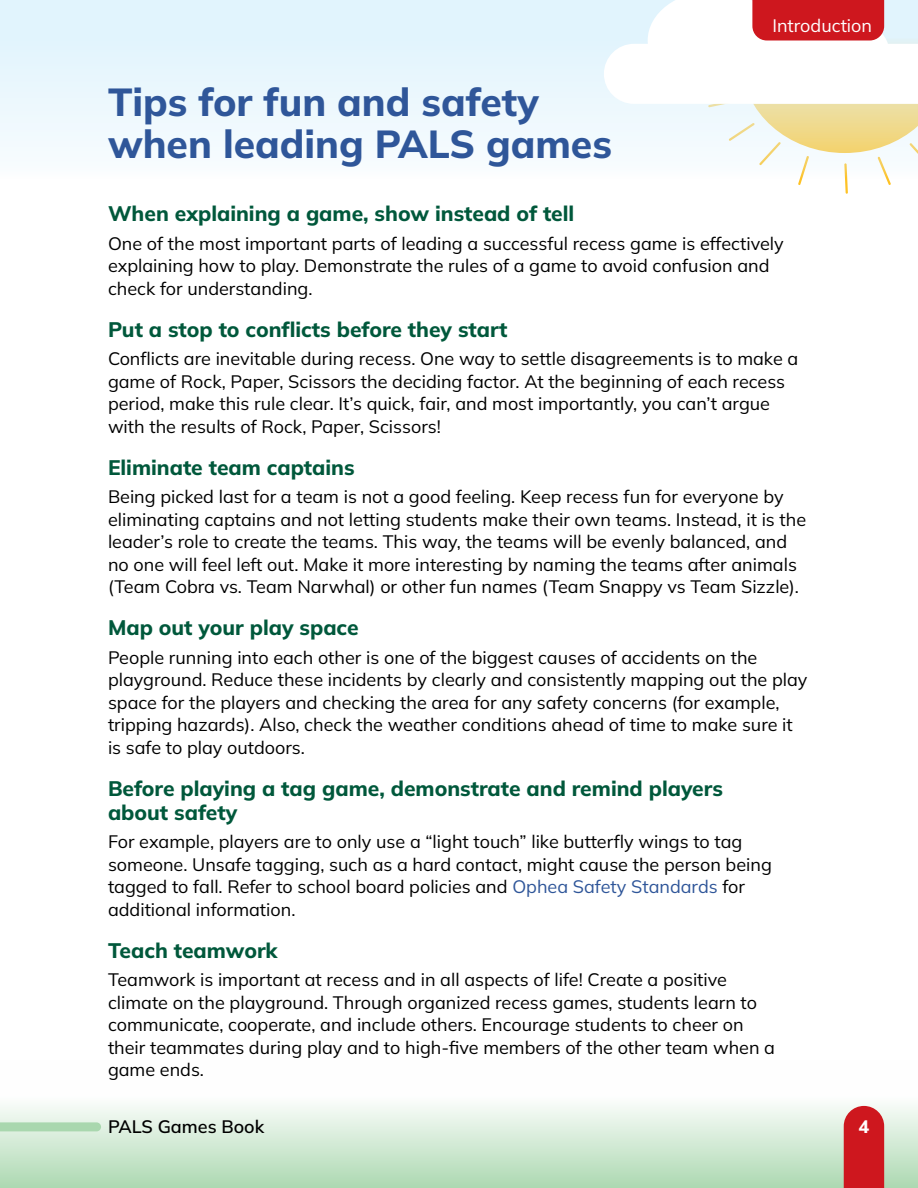
<style>
.page{position:relative;width:918px;height:1188px;background:#fff}
.page>*{position:absolute;margin:0;border:0;box-sizing:border-box;transform-origin:0 0}
.H2_introduction_pages{font:800 39px/42px "Mulish";color:#2f5699}
.H3_Introduction_pages{font:800 21px/24px "Mulish";color:#00583b}
.t1{font:18px/22.5px "Mulish";color:#000}
.t2{font:600 18px "Mulish";color:#000}
.H1_section_tab_not_in_TOC{font:18px "Mulish";color:#fff}
.t3{font:800 18px "Mulish";color:#fff}
.s1{color:#2f5699}
</style>
<div class="page">
<div style="left:0;top:1061px;width:918px;height:127px;background:linear-gradient(to bottom,#fff,#b2dbb7)"></div>
<div style="left:844px;top:1106px;width:40px;height:82px;background:#ce171e"></div>
<svg style="left:0;top:1122px;width:101px;height:9px"></svg>
<div style="left:0;top:0;width:918px;height:179px;background:linear-gradient(to bottom,#ddf2fd,#f9fcfe)"></div>
<svg style="left:604px;top:0;width:314px;height:194px"></svg>
<h1 class="H1_section_tab_not_in_TOC" style="left:772px;top:13px;width:101px">Introduction</h1>
<h2 class="H2_introduction_pages" style="left:108px;top:80px;width:506px">Tips for fun and safety when leading PALS games</h2>
<h3 class="H3_Introduction_pages" style="left:108px;top:201px;width:468px">When explaining a game, show instead of tell</h3>
<p class="t1" style="left:108px;top:232px;width:677px">One of the most important parts of leading a successful recess game is effectively explaining how to play. Demonstrate the rules of a game to avoid confusion and check for understanding.</p>
<h3 class="H3_Introduction_pages" style="left:108px;top:317px;width:401px">Put a stop to conflicts before they start</h3>
<p class="t1" style="left:108px;top:347px;width:692px">Conflicts are inevitable during recess. One way to settle disagreements is to make a game of Rock, Paper, Scissors the deciding factor. At the beginning of each recess period, make this rule clear. It’s quick, fair, and most importantly, you can’t argue with the results of Rock, Paper, Scissors!</p>
<h3 class="H3_Introduction_pages" style="left:108px;top:455px;width:248px">Eliminate team captains</h3>
<p class="t1" style="left:108px;top:485px;width:700px">Being picked last for a team is not a good feeling. Keep recess fun for everyone by eliminating captains and not letting students make their own teams. Instead, it is the leader’s role to create the teams. This way, the teams will be evenly balanced, and no one will feel left out. Make it more interesting by naming the teams after animals (Team Cobra vs. Team Narwhal) or other fun names (Team Snappy vs Team Sizzle).</p>
<h3 class="H3_Introduction_pages" style="left:108px;top:615px;width:252px">Map out your play space</h3>
<p class="t1" style="left:108px;top:646px;width:701px">People running into each other is one of the biggest causes of accidents on the playground. Reduce these incidents by clearly and consistently mapping out the play space for the players and checking the area for any safety concerns (for example, tripping hazards). Also, check the weather conditions ahead of time to make sure it is safe to play outdoors.</p>
<h3 class="H3_Introduction_pages" style="left:108px;top:776px;width:616px">Before playing a tag game, demonstrate and remind players about safety</h3>
<p class="t1" style="left:108px;top:830px;width:665px">For example, players are to only use a “light touch” like butterfly wings to tag someone. Unsafe tagging, such as a hard contact, might cause the person being tagged to fall. Refer to school board policies and <span class="s1">Ophea Safety Standards</span> for additional information.</p>
<h3 class="H3_Introduction_pages" style="left:108px;top:938px;width:171px">Teach teamwork</h3>
<p class="t1" style="left:108px;top:968px;width:669px">Teamwork is important at recess and in all aspects of life! Create a positive climate on the playground. Through organized recess games, students learn to communicate, cooperate, and include others. Encourage students to cheer on their teammates during play and to high-five members of the other team when a game ends.</p>
<p class="t2" style="left:108px;top:1114px;width:158px">PALS Games Book</p>
<p class="t3" style="left:859px;top:1114px;width:12px">4</p>
</div>
